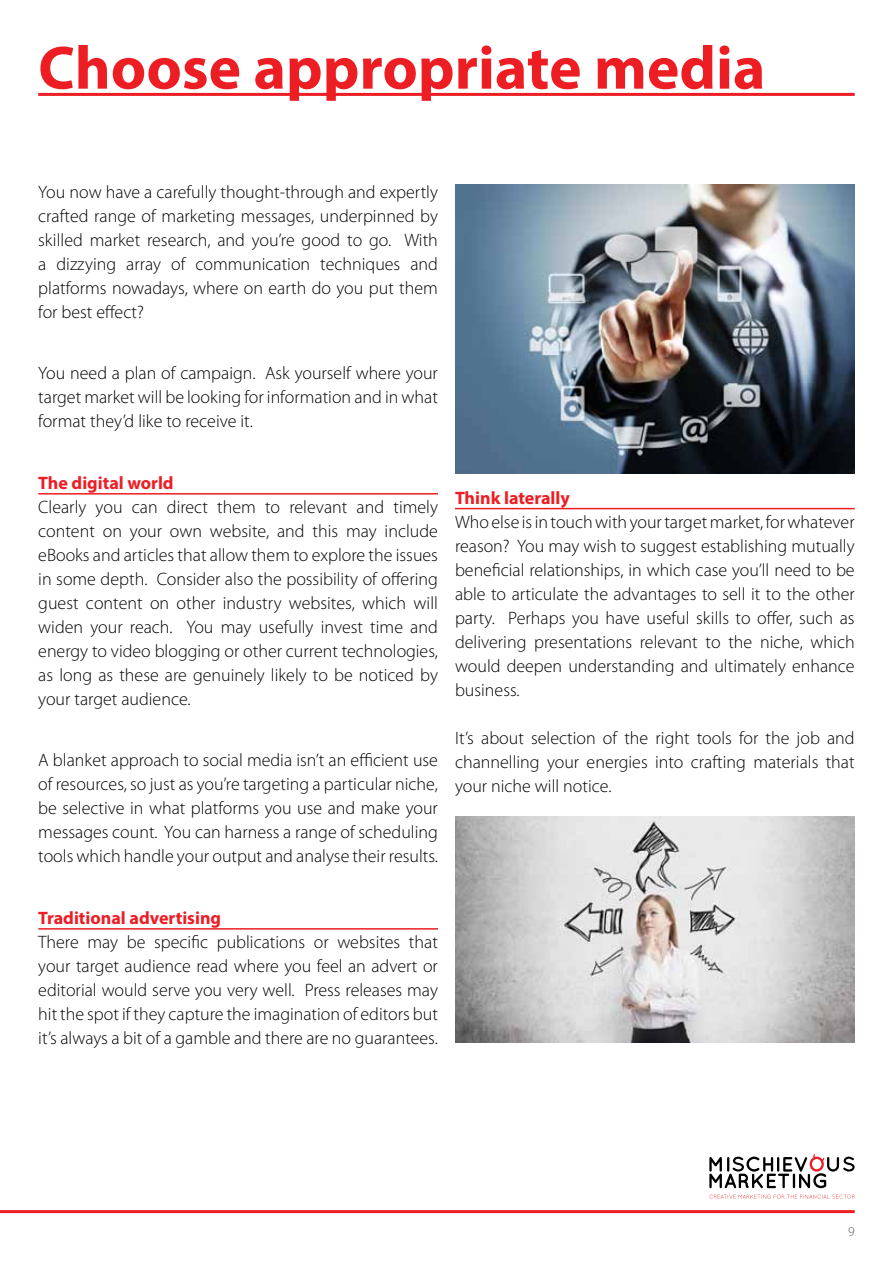
<style>
.page{position:relative;width:893px;height:1263px;background:#fff}
.page>*{position:absolute;margin:0;border:0;box-sizing:border-box;transform-origin:0 0}
.t1{font:700 61.5px "Myriad Pro";color:#ed1d24}
.t2{font:300 18px/24px "Myriad Pro";color:#000;text-align:justify}
.t3{font:700 18px "Myriad Pro";color:#ed1d24}
.t4{font:300 13.5px "Myriad Pro";color:#58595b}
</style>
<div class="page">
<hr style="left:0;top:1210px;width:855px;height:3px;background:#ed1d24">
<svg style="left:709px;top:1194px;width:146px;height:5px"></svg>
<svg style="left:709px;top:1154px;width:146px;height:34px"></svg>
<hr style="left:38px;top:493px;width:400px;height:2px;background:#ed1d24">
<hr style="left:38px;top:928px;width:400px;height:2px;background:#ed1d24">
<hr style="left:455px;top:508px;width:400px;height:1px;background:#ed1d24">
<hr style="left:38px;top:93px;width:817px;height:3px;background:#ed1d24">
<img style="left:455px;top:184px;width:400px;height:289px">
<img style="left:455px;top:816px;width:400px;height:227px">
<h1 class="t1" style="left:38px;top:28px;width:729px">Choose appropriate media</h1>
<p class="t2" style="left:38px;top:180px;width:401px">You now have a carefully thought-through and expertly crafted range of marketing messages, underpinned by skilled market research, and you’re good to go. With a dizzying array of communication techniques and platforms nowadays, where on earth do you put them for best effect?</p>
<p class="t2" style="left:38px;top:361px;width:401px">You need a plan of campaign. Ask yourself where your target market will be looking for information and in what format they’d like to receive it.</p>
<p class="t3" style="left:38px;top:471px;width:137px">The digital world</p>
<p class="t2" style="left:38px;top:495px;width:401px">Clearly you can direct them to relevant and timely content on your own website, and this may include eBooks and articles that allow them to explore the issues in some depth. Consider also the possibility of offering guest content on other industry websites, which will widen your reach. You may usefully invest time and energy to video blogging or other current technologies, as long as these are genuinely likely to be noticed by your target audience.</p>
<p class="t2" style="left:38px;top:748px;width:401px">A blanket approach to social media isn’t an efficient use of resources, so just as you’re targeting a particular niche, be selective in what platforms you use and make your messages count. You can harness a range of scheduling tools which handle your output and analyse their results.</p>
<p class="t3" style="left:455px;top:486px;width:116px">Think laterally</p>
<p class="t2" style="left:455px;top:509px;width:401px">Who else is in touch with your target market, for whatever reason? You may wish to suggest establishing mutually beneficial relationships, in which case you’ll need to be able to articulate the advantages to sell it to the other party. Perhaps you have useful skills to offer, such as delivering presentations relevant to the niche, which would deepen understanding and ultimately enhance business.</p>
<p class="t2" style="left:455px;top:725px;width:401px">It’s about selection of the right tools for the job and channelling your energies into crafting materials that your niche will notice.</p>
<p class="t3" style="left:38px;top:906px;width:184px">Traditional advertising</p>
<p class="t2" style="left:38px;top:929px;width:401px">There may be specific publications or websites that your target audience read where you feel an advert or editorial would serve you very well. Press releases may hit the spot if they capture the imagination of editors but it’s always a bit of a gamble and there are no guarantees.</p>
<p class="t4" style="left:848px;top:1223px;width:8px">9</p>
</div>
